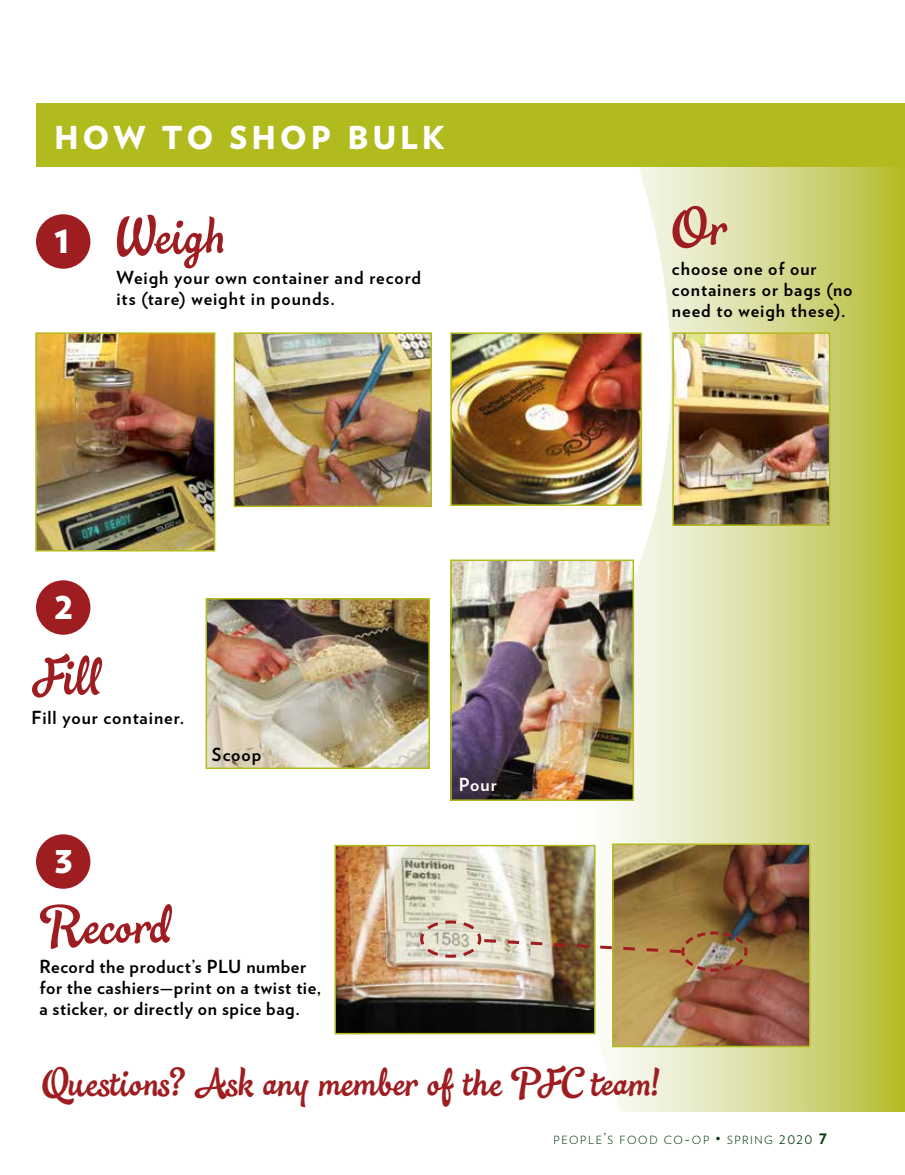
<style>
.page{position:relative;width:905px;height:1175px;background:#fff}
.page>*{position:absolute;margin:0;border:0;box-sizing:border-box;transform-origin:0 0}
.t1{font:54px "Ollie";letter-spacing:.015em;color:#9e1d20}
.t2{font:40.5px "Ollie";letter-spacing:.005em;color:#9e1d20}
.t3{font:900 39px "Verlag";color:#fff}
.t4{font:900 31.5px "Verlag";letter-spacing:.12em;color:#fff}
.t5{font:700 18px/21px "Verlag";letter-spacing:.045em;color:#000}
.t6{font:700 18px "Verlag";color:#fff}
.t7{font:300 11.25px "Verlag";letter-spacing:.135em;color:#003c11}
.s1{font-size:15px}
.s2{font-weight:700;font-size:18px}
</style>
<div class="page">
<svg style="left:509px;top:166px;width:395px;height:946px"></svg>
<div style="left:36px;top:104px;width:868px;height:62px;background:#b2bb1e"></div>
<img style="left:675px;top:335px;width:152px;height:188px">
<div style="left:672px;top:332px;width:158px;height:194px;border:2px solid #b2bb1e"></div>
<img style="left:453px;top:562px;width:178px;height:236px">
<div style="left:450px;top:559px;width:184px;height:242px;border:2px solid #b2bb1e"></div>
<img style="left:337px;top:847px;width:255px;height:184px">
<div style="left:334px;top:844px;width:261px;height:190px;border:2px solid #b2bb1e"></div>
<img style="left:615px;top:846px;width:192px;height:198px">
<div style="left:612px;top:843px;width:198px;height:204px;border:2px solid #b2bb1e"></div>
<img style="left:237px;top:335px;width:192px;height:169px">
<div style="left:234px;top:332px;width:198px;height:175px;border:2px solid #b2bb1e"></div>
<img style="left:208px;top:601px;width:219px;height:165px">
<div style="left:205px;top:598px;width:225px;height:171px;border:2px solid #b2bb1e"></div>
<img style="left:453px;top:335px;width:186px;height:168px">
<div style="left:450px;top:332px;width:192px;height:174px;border:2px solid #b2bb1e"></div>
<img style="left:38px;top:335px;width:174px;height:213px">
<div style="left:35px;top:332px;width:180px;height:219px;border:2px solid #b2bb1e"></div>
<div style="left:36px;top:214px;width:54px;height:55px;background:#9e1d20;border-radius:50%"></div>
<div style="left:36px;top:580px;width:54px;height:54px;background:#9e1d20;border-radius:50%"></div>
<div style="left:36px;top:834px;width:54px;height:54px;background:#9e1d20;border-radius:50%"></div>
<img style="left:418px;top:919px;width:330px;height:54px">
<h3 class="t4" style="left:54px;top:119px;width:392px">HOW TO SHOP BULK</h3>
<h3 class="t3" style="left:54px;top:216px;width:18px">1</h3>
<h1 class="t1" style="left:116px;top:203px;width:111px">Weigh</h1>
<p class="t5" style="left:116px;top:267px;width:306px">Weigh your own container and record its (tare) weight in pounds.</p>
<h1 class="t1" style="left:672px;top:195px;width:58px">Or</h1>
<p class="t5" style="left:672px;top:258px;width:182px">choose one of our containers or bags (no need to weigh these).</p>
<h3 class="t3" style="left:54px;top:582px;width:21px">2</h3>
<h1 class="t1" style="left:32px;top:644px;width:72px">Fill</h1>
<p class="t5" style="left:32px;top:707px;width:154px">Fill your container.</p>
<p class="t5" style="left:212px;top:743px;width:51px">Scoop</p>
<h3 class="t3" style="left:54px;top:836px;width:20px">3</h3>
<h1 class="t1" style="left:39px;top:893px;width:134px">Record</h1>
<p class="t5" style="left:39px;top:956px;width:283px">Record the product’s PLU number for the cashiers—print on a twist tie, a sticker, or directly on spice bag.</p>
<p class="t6" style="left:459px;top:773px;width:39px">Pour</p>
<h2 class="t2" style="left:42px;top:1057px;width:618px">Questions? Ask any member of the PFC team!</h2>
<p class="t7" style="left:553px;top:1133px;width:275px">PEOPLE<span class="s1">’</span>S FOOD CO<span class="s1">-</span>OP <span class="s1">•</span> SPRING <span class="s1">2020</span> <span class="s2">7</span></p>
</div>
